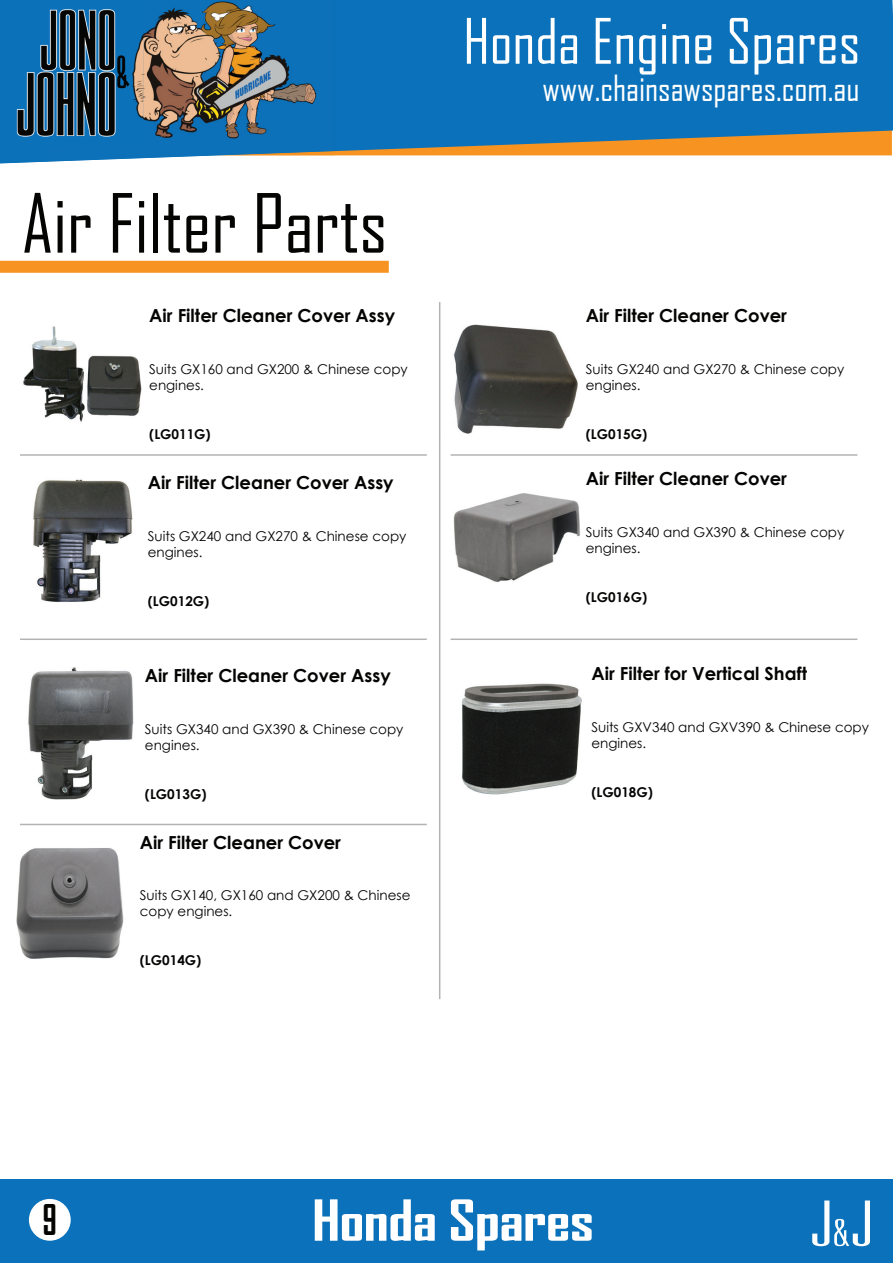
<style>
.page{position:relative;width:893px;height:1263px;background:#fff}
.page>*{position:absolute;margin:0;border:0;box-sizing:border-box;transform-origin:0 0}
.t1{font:78px "Agency FB";color:#040503}
.t2{font:63px "Universal Accreditation";color:#fff;scale:1.76 1}
.t3{font:60px "Agency FB";color:#fff}
.t4{font:700 condensed 54.15px "Agency FB";color:#fff;scale:1.44 1}
.t5{font:700 condensed 40.5px "Agency FB";color:#040503}
.t6{font:34.5px "Agency FB";color:#fff}
.t7{font:700 18px "Century Gothic";color:#040503}
.t8{font:13.5px/16.2px "Century Gothic";color:#040503}
.t9{font:700 13.5px "Century Gothic";color:#040503}
.s1{font-size:37.5px}
</style>
<div class="page">
<img style="left:440px;top:653px;width:142px;height:157px">
<img style="left:440px;top:478px;width:140px;height:115px">
<img style="left:454px;top:324px;width:124px;height:110px">
<img style="left:16px;top:823px;width:154px;height:136px">
<img style="left:28px;top:667px;width:106px;height:133px">
<svg style="left:335px;top:0;width:558px;height:156px;background:#2174ab"></svg>
<img style="left:0;top:0;width:143px;height:136px">
<img style="left:143px;top:0;width:144px;height:136px">
<img style="left:287px;top:0;width:48px;height:136px">
<img style="left:0;top:61px;width:48px;height:102px">
<img style="left:48px;top:136px;width:287px;height:26px">
<div style="left:0;top:261px;width:389px;height:12px;background:#f79321"></div>
<img style="left:23px;top:326px;width:119px;height:96px">
<img style="left:33px;top:479px;width:100px;height:123px">
<div style="left:0;top:1180px;width:893px;height:83px;background:#0a71ba"></div>
<div style="left:29px;top:1199px;width:42px;height:42px;background:#fff;border-radius:50%"></div>
<hr style="left:439px;top:302px;width:1px;height:697px;background:#b3b3b3">
<hr style="left:20px;top:454px;width:407px;height:2px;background:#b3b3b3">
<hr style="left:451px;top:454px;width:406px;height:2px;background:#b3b3b3">
<hr style="left:20px;top:638px;width:407px;height:2px;background:#b3b3b3">
<hr style="left:451px;top:638px;width:406px;height:2px;background:#b3b3b3">
<hr style="left:20px;top:824px;width:407px;height:1px;background:#b3b3b3">
<h1 class="t1" style="left:22px;top:176px;width:367px">Air Filter Parts</h1>
<h3 class="t7" style="left:149px;top:302px;width:247px">Air Filter Cleaner Cover Assy</h3>
<p class="t8" style="left:149px;top:360px;width:260px">Suits GX160 and GX200 &amp; Chinese copy engines.</p>
<p class="t9" style="left:149px;top:423px;width:63px">(LG011G)</p>
<h3 class="t7" style="left:148px;top:469px;width:247px">Air Filter Cleaner Cover Assy</h3>
<p class="t8" style="left:148px;top:528px;width:260px">Suits GX240 and GX270 &amp; Chinese copy engines.</p>
<p class="t9" style="left:148px;top:591px;width:63px">(LG012G)</p>
<h3 class="t7" style="left:145px;top:662px;width:247px">Air Filter Cleaner Cover Assy</h3>
<p class="t8" style="left:145px;top:720px;width:260px">Suits GX340 and GX390 &amp; Chinese copy engines.</p>
<p class="t9" style="left:145px;top:783px;width:63px">(LG013G)</p>
<h3 class="t7" style="left:140px;top:828px;width:203px">Air Filter Cleaner Cover</h3>
<p class="t8" style="left:140px;top:887px;width:272px">Suits GX140, GX160 and GX200 &amp; Chinese copy engines.</p>
<p class="t9" style="left:140px;top:950px;width:63px">(LG014G)</p>
<h3 class="t3" style="left:463px;top:5px;width:399px">Honda Engine Spares</h3>
<h3 class="t6" style="left:542px;top:67px;width:318px">www.chainsawspares.com.au</h3>
<h3 class="t7" style="left:586px;top:302px;width:203px">Air Filter Cleaner Cover</h3>
<p class="t8" style="left:586px;top:361px;width:260px">Suits GX240 and GX270 &amp; Chinese copy engines.</p>
<p class="t9" style="left:586px;top:423px;width:63px">(LG015G)</p>
<h3 class="t7" style="left:586px;top:465px;width:203px">Air Filter Cleaner Cover</h3>
<p class="t8" style="left:586px;top:524px;width:260px">Suits GX340 and GX390 &amp; Chinese copy engines.</p>
<p class="t9" style="left:586px;top:587px;width:63px">(LG016G)</p>
<h3 class="t7" style="left:591px;top:660px;width:217px">Air Filter for Vertical Shaft</h3>
<p class="t8" style="left:591px;top:718px;width:279px">Suits GXV340 and GXV390 &amp; Chinese copy engines.</p>
<p class="t9" style="left:591px;top:781px;width:63px">(LG018G)</p>
<h3 class="t5" style="left:43px;top:1198px;width:15px">9</h3>
<h3 class="t4" style="left:312px;top:1191px;width:197px">Honda Spares</h3>
<h2 class="t2" style="left:812px;top:1195px;width:36px">J<span class="s1">&amp;</span>J</h2>
</div>
